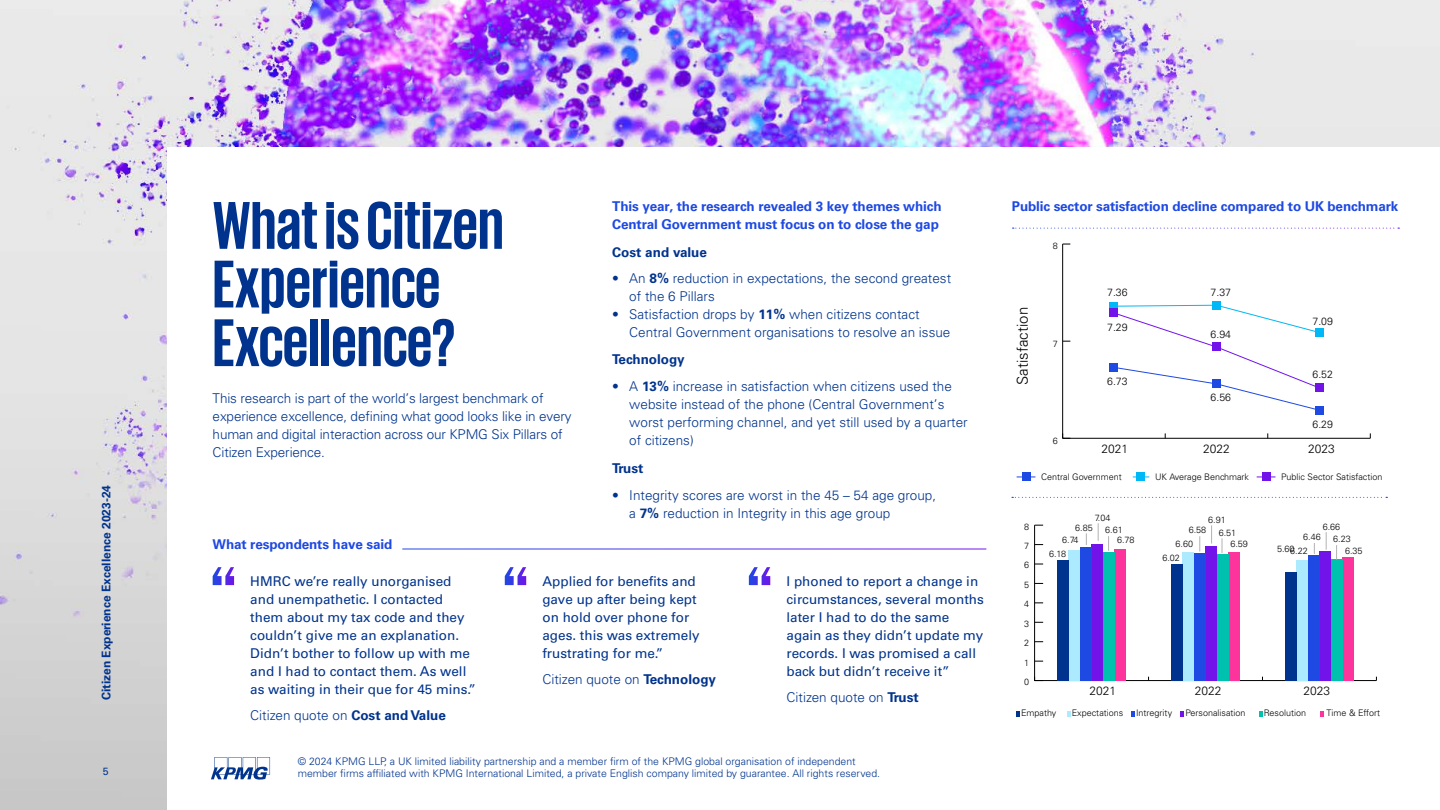
<style>
.page{position:relative;width:1440px;height:810px;background:#fff}
.page>*{position:absolute;margin:0;border:0;box-sizing:border-box;transform-origin:0 0}
.t1{font:700 69px/58.7px "KPMG";color:#00338d}
.t2{font:300 15px "Univers LT Std";color:#000}
.t3{font:300 13.5px/18px "Univers LT Std";color:#00338d}
.t4{font:13.5px/18px "Univers LT Std";color:#00338d}
.t5{font:700 13.5px/18px "Univers LT Std";letter-spacing:-.01em;color:#1e49e2}
.t6{font:700 13.5px "Univers LT Std";color:#00338d}
.t7{font:700 12px "Univers LT Std";color:#00338d}
.t8{font:300 12px "Univers LT Std";color:#000}
.t9{font:300 10.5px/12.6px "Univers LT Std";color:#00338d}
.t10{font:300 10.5px "Univers LT Std";letter-spacing:.005em;color:#000}
.t11{font:10.5px "Univers LT Std";color:#00338d}
.t12{font:300 9px/19.4px "Univers LT Std";color:#000;text-align:justify}
.s1{font-weight:700}
</style>
<div class="page">
<img style="left:0;top:0;width:1440px;height:810px">
<div style="left:167px;top:148px;width:1273px;height:662px;background:#fff"></div>
<svg style="left:211px;top:757px;width:59px;height:23px"></svg>
<svg style="left:1012px;top:228px;width:387px;height:1px"></svg>
<svg style="left:1012px;top:497px;width:375px;height:1px"></svg>
<div style="left:1135px;top:472px;width:9px;height:9px;background:#00b8f5"></div>
<div style="left:1262px;top:472px;width:8px;height:9px;background:#7213ea"></div>
<hr style="left:1062px;top:438px;width:308px;height:1px;background:#000">
<hr style="left:1062px;top:244px;width:1px;height:194px;background:#000">
<svg style="left:1062px;top:433px;width:8px;height:6px"></svg>
<svg style="left:1118px;top:304px;width:196px;height:106px"></svg>
<div style="left:1109px;top:363px;width:9px;height:9px;background:#1e49e2"></div>
<div style="left:1212px;top:379px;width:9px;height:9px;background:#1e49e2"></div>
<div style="left:1314px;top:406px;width:9px;height:9px;background:#1e49e2"></div>
<div style="left:1109px;top:302px;width:9px;height:9px;background:#00b8f5"></div>
<div style="left:1212px;top:301px;width:9px;height:9px;background:#00b8f5"></div>
<div style="left:1314px;top:328px;width:9px;height:9px;background:#00b8f5"></div>
<div style="left:1109px;top:308px;width:9px;height:9px;background:#7213ea"></div>
<div style="left:1212px;top:342px;width:9px;height:9px;background:#7213ea"></div>
<div style="left:1314px;top:383px;width:9px;height:9px;background:#7213ea"></div>
<svg style="left:213px;top:567px;width:21px;height:18px"></svg>
<svg style="left:505px;top:567px;width:21px;height:18px"></svg>
<svg style="left:749px;top:567px;width:21px;height:18px"></svg>
<hr style="left:1034px;top:680px;width:342px;height:1px;background:#000">
<hr style="left:1034px;top:525px;width:1px;height:156px;background:#000">
<div style="left:1114px;top:549px;width:11px;height:132px;background:#fd349c"></div>
<div style="left:1228px;top:553px;width:11px;height:128px;background:#fd349c"></div>
<div style="left:1342px;top:557px;width:11px;height:124px;background:#fd349c"></div>
<div style="left:1103px;top:552px;width:11px;height:129px;background:#00c0ae"></div>
<div style="left:1217px;top:554px;width:11px;height:127px;background:#00c0ae"></div>
<div style="left:1331px;top:560px;width:11px;height:121px;background:#00c0ae"></div>
<div style="left:1091px;top:544px;width:12px;height:137px;background:#7213ea"></div>
<div style="left:1205px;top:546px;width:12px;height:135px;background:#7213ea"></div>
<div style="left:1319px;top:551px;width:12px;height:130px;background:#7213ea"></div>
<div style="left:1080px;top:548px;width:11px;height:133px;background:#1e49e2"></div>
<div style="left:1194px;top:553px;width:11px;height:128px;background:#1e49e2"></div>
<div style="left:1308px;top:555px;width:11px;height:126px;background:#1e49e2"></div>
<div style="left:1069px;top:550px;width:11px;height:131px;background:#aceaff"></div>
<div style="left:1182px;top:552px;width:12px;height:129px;background:#aceaff"></div>
<div style="left:1296px;top:560px;width:12px;height:121px;background:#aceaff"></div>
<div style="left:1057px;top:561px;width:12px;height:120px;background:#00338d"></div>
<div style="left:1171px;top:564px;width:11px;height:117px;background:#00338d"></div>
<div style="left:1285px;top:572px;width:11px;height:109px;background:#00338d"></div>
<svg style="left:1086px;top:533px;width:1px;height:12px"></svg>
<svg style="left:1108px;top:536px;width:1px;height:15px"></svg>
<svg style="left:1098px;top:523px;width:1px;height:18px"></svg>
<svg style="left:1199px;top:536px;width:1px;height:15px"></svg>
<svg style="left:1221px;top:538px;width:1px;height:15px"></svg>
<svg style="left:1211px;top:525px;width:1px;height:19px"></svg>
<svg style="left:1336px;top:545px;width:1px;height:15px"></svg>
<svg style="left:1326px;top:532px;width:1px;height:18px"></svg>
<div style="left:1022px;top:472px;width:8px;height:9px;background:#1e49e2"></div>
<svg style="left:1016px;top:711px;width:3px;height:5px"></svg>
<svg style="left:1067px;top:711px;width:3px;height:5px"></svg>
<svg style="left:1131px;top:711px;width:3px;height:5px"></svg>
<svg style="left:1180px;top:711px;width:4px;height:5px"></svg>
<svg style="left:1259px;top:711px;width:3px;height:5px"></svg>
<svg style="left:1320px;top:711px;width:4px;height:5px"></svg>
<p class="t7" style="left:99px;top:700px;width:217px;rotate:-90deg">Citizen Experience Excellence 2023-24</p>
<p class="t11" style="left:103px;top:765px;width:7px">5</p>
<h1 class="t1" style="left:213px;top:194px;width:292px">What is Citizen<br>Experience<br>Excellence?</h1>
<p class="t3" style="left:213px;top:389px;width:360px">This research is part of the world’s largest benchmark of experience excellence, defning what good looks like in every human and digital interaction across our KPMG Six Pillars of Citizen Experience.</p>
<p class="t5" style="left:612px;top:197px;width:331px">This year, the research revealed 3 key themes which<br>Central Government must focus on to close the gap</p>
<p class="t6" style="left:612px;top:244px;width:96px">Cost and value</p>
<p class="t3" style="left:629px;top:269px;width:323px;text-indent:-17px">• An <span class="s1">8%</span> reduction in expectations, the second greatest of the 6 Pillars</p>
<p class="t3" style="left:629px;top:305px;width:323px;text-indent:-17px">• Satisfaction drops by <span class="s1">11%</span> when citizens contact<br>Central Government organisations to resolve an issue</p>
<p class="t6" style="left:612px;top:352px;width:74px">Technology</p>
<p class="t3" style="left:629px;top:377px;width:340px;text-indent:-17px">• A <span class="s1">13%</span> increase in satisfaction when citizens used the website instead of the phone (Central Government’s worst performing channel, and yet still used by a quarter of citizens)</p>
<p class="t6" style="left:612px;top:460px;width:33px">Trust</p>
<p class="t3" style="left:629px;top:486px;width:308px;text-indent:-17px">• Integrity scores are worst in the 45 – 54 age group, a <span class="s1">7%</span> reduction in Integrity in this age group</p>
<p class="t5" style="left:213px;top:535px;width:181px">What respondents have said</p>
<p class="t4" style="left:250px;top:572px;width:227px">HMRC we’re really unorganised and unempathetic. I contacted them about my tax code and they couldn’t give me an explanation.<br>Didn’t bother to follow up with me and I had to contact them. As well as waiting in their que for 45 mins.”</p>
<p class="t3" style="left:250px;top:707px;width:197px">Citizen quote on <span class="s1">Cost and Value</span></p>
<p class="t4" style="left:542px;top:572px;width:159px">Applied for benefts and gave up after being kept on hold over phone for ages. this was extremely frustrating for me.”</p>
<p class="t3" style="left:542px;top:671px;width:175px">Citizen quote on <span class="s1">Technology</span></p>
<p class="t4" style="left:786px;top:572px;width:199px">I phoned to report a change in circumstances, several months later I had to do the same again as they didn’t update my records. I was promised a call back but didn’t receive it”</p>
<p class="t3" style="left:786px;top:688px;width:134px">Citizen quote on <span class="s1">Trust</span></p>
<p class="t9" style="left:298px;top:755px;width:584px">© 2024 KPMG LLP, a UK limited liability partnership and a member firm of the KPMG global organisation of independent member firms affiliated with KPMG International Limited, a private English company limited by guarantee. All rights reserved.</p>
<p class="t5" style="left:1012px;top:198px;width:388px">Public sector satisfaction decline compared to UK benchmark</p>
<p class="t2" style="left:1013px;top:385px;width:79px;rotate:-90deg">Sa st i fac ot i n</p>
<p class="t12" style="left:1053px;top:237px;width:7px">8</p>
<p class="t12" style="left:1053px;top:334px;width:7px">7</p>
<p class="t12" style="left:1053px;top:431px;width:7px">6</p>
<p class="t10" style="left:1107px;top:285px;width:22px">7.36</p>
<p class="t10" style="left:1210px;top:286px;width:22px">7.37</p>
<p class="t10" style="left:1107px;top:321px;width:22px">7.29</p>
<p class="t10" style="left:1107px;top:375px;width:22px">6.73</p>
<p class="t10" style="left:1210px;top:328px;width:22px">6.94</p>
<p class="t10" style="left:1210px;top:391px;width:22px">6.56</p>
<p class="t10" style="left:1312px;top:315px;width:22px">7.09</p>
<p class="t10" style="left:1312px;top:368px;width:22px">6.52</p>
<p class="t10" style="left:1312px;top:418px;width:22px">6.29</p>
<p class="t8" style="left:1101px;top:441px;width:28px">2021</p>
<p class="t8" style="left:1203px;top:441px;width:28px">2022</p>
<p class="t8" style="left:1308px;top:441px;width:28px">2023</p>
<p class="t12" style="left:1041px;top:467px;width:82px">Central Government</p>
<p class="t12" style="left:1155px;top:467px;width:95px">UK Average Benchmark</p>
<p class="t12" style="left:1281px;top:467px;width:103px">Public Sector Satisfaction</p>
<p class="t12" style="left:1095px;top:508px;width:17px">7.04</p>
<p class="t12" style="left:1208px;top:510px;width:19px">6.91</p>
<p class="t12" style="left:1024px;top:517px;width:7px">8</p>
<p class="t12" style="left:1075px;top:518px;width:19px">6.85</p>
<p class="t12" style="left:1322px;top:517px;width:19px">6.66</p>
<p class="t12" style="left:1105px;top:521px;width:19px">6.61</p>
<p class="t12" style="left:1188px;top:520px;width:19px">6.58</p>
<p class="t12" style="left:1218px;top:523px;width:19px">6.51</p>
<p class="t12" style="left:1303px;top:527px;width:19px">6.46</p>
<p class="t12" style="left:1062px;top:530px;width:18px">6.74</p>
<p class="t12" style="left:1117px;top:530px;width:19px">6.78</p>
<p class="t12" style="left:1333px;top:529px;width:19px">6.23</p>
<p class="t12" style="left:1024px;top:536px;width:7px">7</p>
<p class="t12" style="left:1175px;top:534px;width:19px">6.60</p>
<p class="t12" style="left:1230px;top:534px;width:19px">6.59</p>
<p class="t12" style="left:1277px;top:540px;width:32px">5.606.22</p>
<p class="t12" style="left:1345px;top:541px;width:19px">6.35</p>
<p class="t12" style="left:1049px;top:544px;width:19px">6.18</p>
<p class="t12" style="left:1162px;top:548px;width:19px">6.02</p>
<p class="t12" style="left:1024px;top:556px;width:7px">6<br>5<br>4<br>3<br>2<br>1<br>0</p>
<p class="t8" style="left:1089px;top:683px;width:28px">2021</p>
<p class="t8" style="left:1195px;top:683px;width:28px">2022</p>
<p class="t8" style="left:1303px;top:683px;width:28px">2023</p>
<p class="t12" style="left:1021px;top:703px;width:37px">Empathy</p>
<p class="t12" style="left:1071px;top:703px;width:53px">Expectations</p>
<p class="t12" style="left:1136px;top:703px;width:38px">Intregrity</p>
<p class="t12" style="left:1185px;top:703px;width:62px">Personalisation</p>
<p class="t12" style="left:1263px;top:703px;width:44px">Resolution</p>
<p class="t12" style="left:1326px;top:703px;width:55px">Time &amp; Effort</p>
</div>
